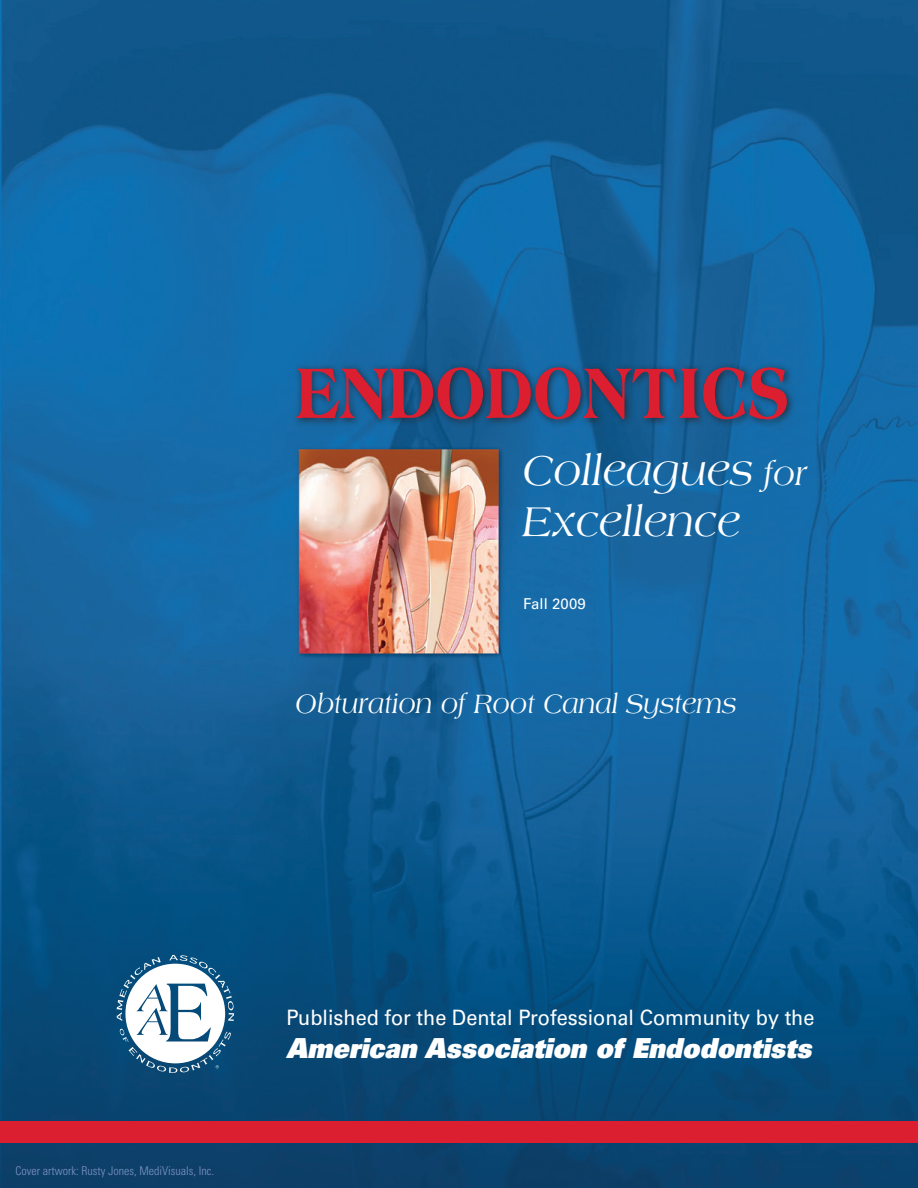
<style>
.page{position:relative;width:918px;height:1188px;background:#fff}
.page>*{position:absolute;margin:0;border:0;box-sizing:border-box;transform-origin:0 0}
.t1{font:800 76.35px "Americana Std";color:#db1e30;scale:.79 1}
.t2{font:italic 44.55px/51.4px "Americana Std";color:#fff;scale:.94 1}
.t3{font:italic 28.5px "Americana Std";color:#fff;scale:.91 1}
.t4{font:27.6px "Univers LT Std X Black Obl";color:#fff;scale:.94 1}
.t5{font:21.15px "Univers LT Std";color:#fff;scale:.94 1}
.t6{font:15px "Univers LT Std";color:#fff}
.t7{font:300 condensed 12px "Univers LT Std";color:#7d93c5}
.s1{font-size:34.8px}
</style>
<div class="page">
<img style="left:0;top:0;width:918px;height:1188px">
<svg style="left:117px;top:955px;width:117px;height:118px"></svg>
<div style="left:0;top:1121px;width:918px;height:21px;background:#db1e30"></div>
<div style="left:291px;top:362px;width:505px;height:66px;background:#231f20;opacity:.74"></div>
<h1 class="t1" style="left:296px;top:347px;width:626px">ENDODONTICS</h1>
<h2 class="t2" style="left:523px;top:444px;width:304px">Colleagues <span class="s1">for<br></span>Excellence</h2>
<p class="t6" style="left:523px;top:594px;width:64px">Fall 2009</p>
<h3 class="t3" style="left:296px;top:687px;width:486px">Obturation of Root Canal Systems</h3>
<p class="t7" style="left:15px;top:1164px;width:200px">Cover artwork: Rusty Jones, MediVisuals, Inc.</p>
<p class="t5" style="left:286px;top:1005px;width:563px">Published for the Dental Professional Community by the</p>
<h3 class="t4" style="left:286px;top:1030px;width:560px">American Association of Endodontists</h3>
</div>
